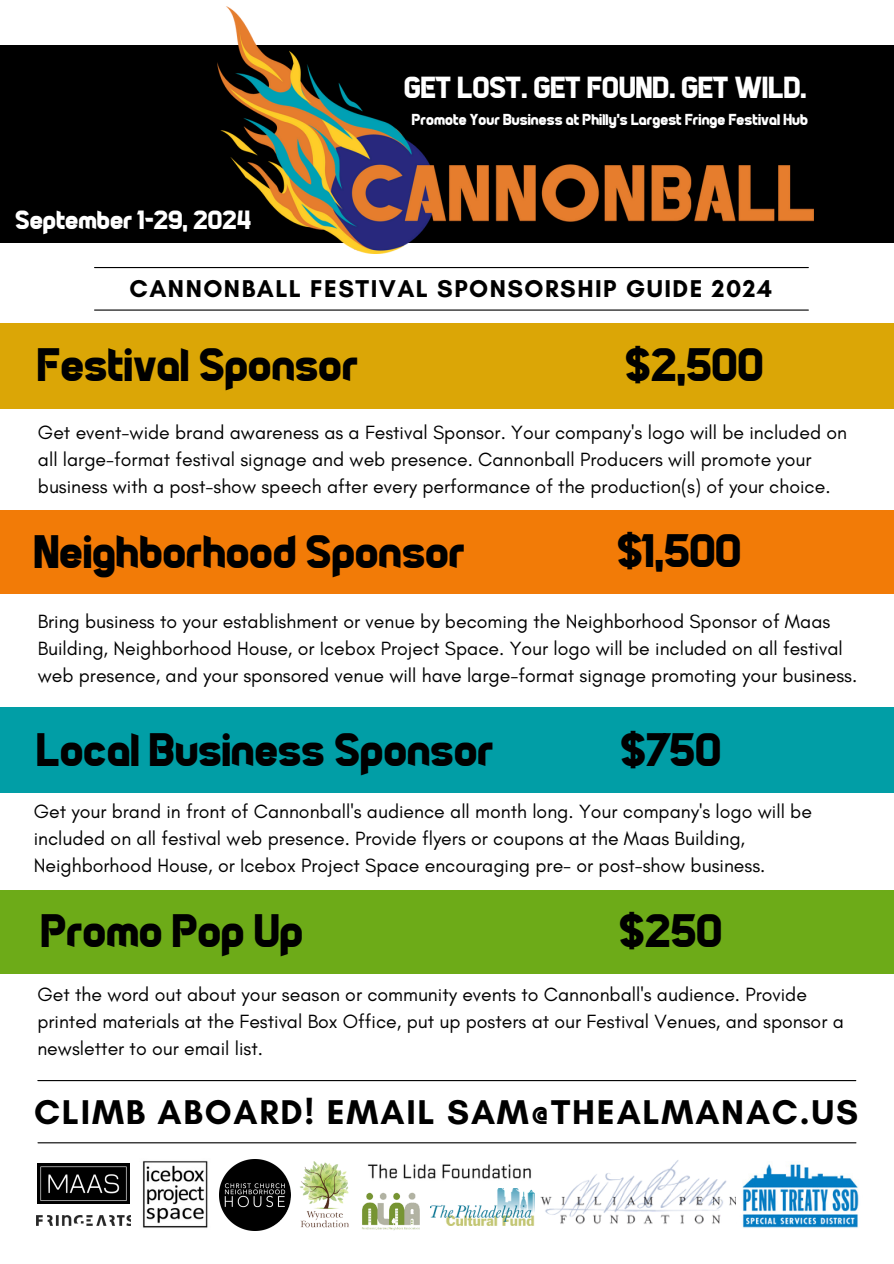
<style>
.page{position:relative;width:894px;height:1264px;background:#fff}
.page>*{position:absolute;margin:0;border:0;box-sizing:border-box;transform-origin:0 0}
.t1{font:48px "Piratesof Cydonia";color:#000}
.t2{font:700 34.95px "Glacial Indifference";letter-spacing:.05em;color:#000}
.t3{font:31.2px "Piratesof Cydonia";color:#fff}
.t4{font:27px "Piratesof Cydonia";color:#fff}
.t5{font:700 24.75px "Glacial Indifference";letter-spacing:.06em;color:#000}
.t6{font:19.5px/27px "Glacial Indifference";color:#000}
.t7{font:16.2px "Piratesof Cydonia";color:#fff}
</style>
<div class="page">
<hr style="left:38px;top:1142px;width:817px;height:1px;background:#000">
<img style="left:37px;top:1163px;width:93px;height:40px">
<img style="left:142px;top:1161px;width:66px;height:67px">
<img style="left:36px;top:1215px;width:95px;height:10px">
<img style="left:430px;top:1188px;width:104px;height:37px">
<img style="left:290px;top:1161px;width:59px;height:67px">
<img style="left:362px;top:1192px;width:58px;height:38px">
<img style="left:540px;top:1160px;width:196px;height:64px">
<img style="left:367px;top:1160px;width:174px;height:27px">
<img style="left:742px;top:1164px;width:117px;height:64px">
<img style="left:219px;top:1159px;width:71px;height:71px">
<hr style="left:94px;top:309px;width:714px;height:1px;background:#000">
<hr style="left:94px;top:267px;width:714px;height:1px;background:#000">
<div style="left:0;top:323px;width:893px;height:85px;background:#dba606"></div>
<div style="left:0;top:708px;width:893px;height:85px;background:#019ea6"></div>
<div style="left:0;top:890px;width:893px;height:83px;background:#6dab18"></div>
<div style="left:0;top:510px;width:893px;height:84px;background:#f27b07"></div>
<div style="left:0;top:46px;width:893px;height:197px;background:#000"></div>
<img style="left:218px;top:7px;width:595px;height:246px">
<hr style="left:38px;top:1079px;width:817px;height:2px;background:#000">
<p class="t4" style="left:16px;top:206px;width:237px">September 1-29, 2024</p>
<p class="t3" style="left:404px;top:72px;width:404px">GET LOST. GET FOUND. GET WILD.</p>
<p class="t7" style="left:412px;top:111px;width:397px">Promote Your Business at Philly's Largest Fringe Festival Hub</p>
<h6 class="t5" style="left:129px;top:274px;width:643px">CANNONBALL FESTIVAL SPONSORSHIP GUIDE 2024</h6>
<h1 class="t1" style="left:38px;top:341px;width:322px">Festival Sponsor</h1>
<h1 class="t1" style="left:626px;top:341px;width:140px">$2,500</h1>
<p class="t6" style="left:38px;top:418px;width:810px">Get event-wide brand awareness as a Festival Sponsor. Your company's logo will be included on all large-format festival signage and web presence. Cannonball Producers will promote your business with a post-show speech after every performance of the production(s) of your choice.</p>
<p class="t1" style="left:35px;top:528px;width:433px">Neighborhood Sponsor</p>
<h2 class="t1" style="left:618px;top:527px;width:126px">$1,500</h2>
<p class="t6" style="left:38px;top:608px;width:820px">Bring business to your establishment or venue by becoming the Neighborhood Sponsor of Maas<br>Building, Neighborhood House, or Icebox Project Space. Your logo will be included on all festival web presence, and your sponsored venue will have large-format signage promoting your business.</p>
<h6 class="t1" style="left:38px;top:725px;width:458px">Local Business Sponsor</h6>
<h1 class="t1" style="left:621px;top:725px;width:102px">$750</h1>
<p class="t6" style="left:34px;top:797px;width:779px">Get your brand in front of Cannonball's audience all month long. Your company's logo will be included on all festival web presence. Provide flyers or coupons at the Maas Building,<br>Neighborhood House, or Icebox Project Space encouraging pre- or post-show business.</p>
<h1 class="t1" style="left:42px;top:907px;width:264px">Promo Pop Up</h1>
<h6 class="t1" style="left:620px;top:907px;width:105px">$250</h6>
<p class="t6" style="left:37px;top:980px;width:807px">Get the word out about your season or community events to Cannonball's audience. Provide printed materials at the Festival Box Office, put up posters at our Festival Venues, and sponsor a newsletter to our email list.</p>
<p class="t2" style="left:34px;top:1090px;width:825px">CLIMB ABOARD! EMAIL SAM@THEALMANAC.US</p>
</div>
